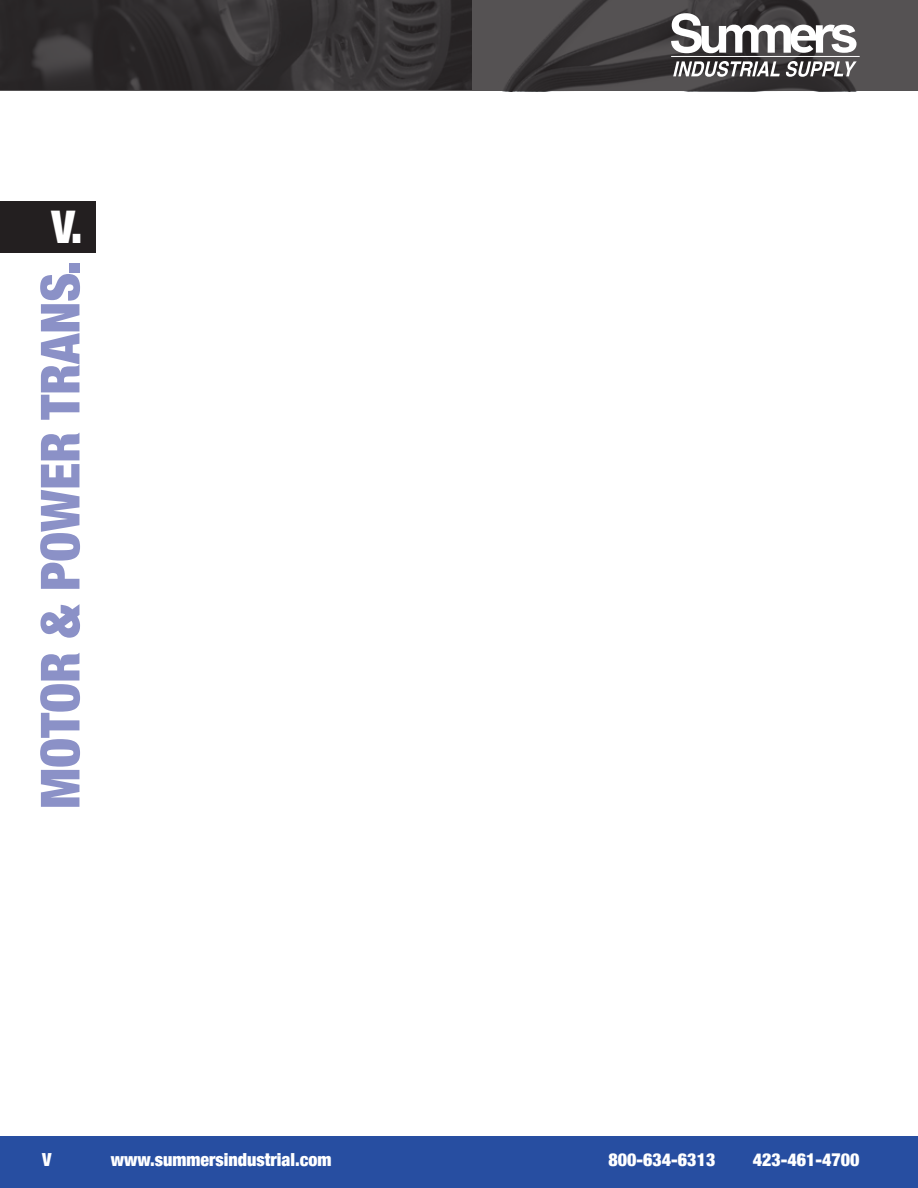
<style>
.page{position:relative;width:918px;height:1188px;background:#fff}
.page>*{position:absolute;margin:0;border:0;box-sizing:border-box;transform-origin:0 0}
.t1{font:900 condensed 54px "Helvetica Neue";color:#8b91c7}
.t2{font:900 condensed 45px "Helvetica Neue";color:#fff}
.Footer_LJ{font:900 condensed 18px "Helvetica Neue";color:#fff}
</style>
<div class="page">
<div style="left:0;top:1136px;width:918px;height:52px;background:#274ea1"></div>
<svg style="left:0;top:0;width:918px;height:91px;background:#3a3739"></svg>
<svg style="left:671px;top:13px;width:186px;height:40px"></svg>
<svg style="left:673px;top:61px;width:107px;height:16px"></svg>
<svg style="left:786px;top:61px;width:71px;height:16px"></svg>
<hr style="left:671px;top:56px;width:189px;height:1px;background:#fff">
<div style="left:0;top:201px;width:96px;height:51px;background:#231f20"></div>
<h2 class="t2" style="left:51px;top:190px;width:32px">V.</h2>
<h1 class="t1" style="left:16px;top:809px;width:550px;rotate:-90deg">MOTOR &amp; POWER TRANS.</h1>
<p class="Footer_LJ" style="left:42px;top:1144px;width:11px">V</p>
<p class="Footer_LJ" style="left:111px;top:1144px;width:222px">www.summersindustrial.com</p>
<p class="Footer_LJ" style="left:609px;top:1144px;width:108px">800-634-6313</p>
<p class="Footer_LJ" style="left:753px;top:1144px;width:108px">423-461-4700</p>
</div>
